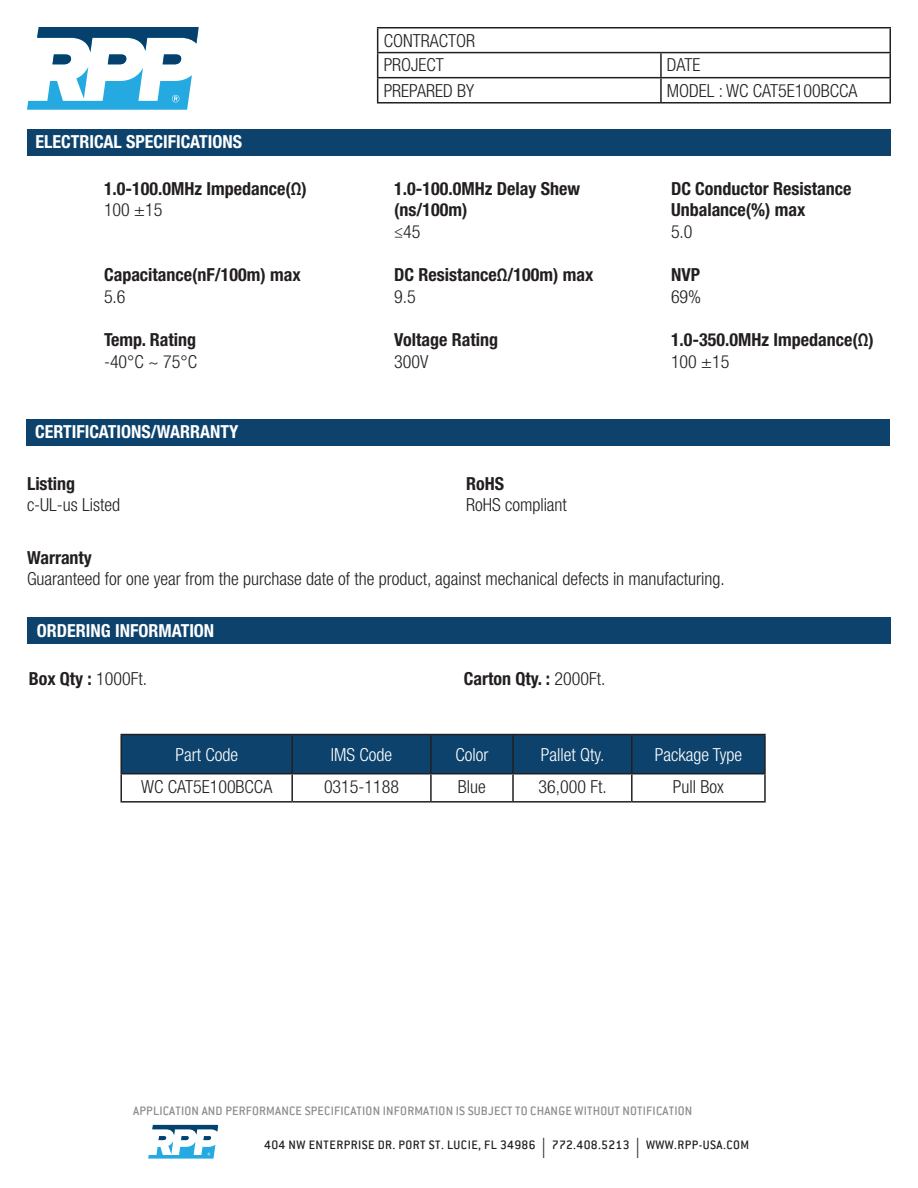
<style>
.page{position:relative;width:918px;height:1188px;background:#fff}
.page>*{position:absolute;margin:0;border:0;box-sizing:border-box;transform-origin:0 0}
.t1{font:300 condensed 18px/24.9px "Helvetica Neue LT Std";color:#231f20}
.t2{font:700 condensed 18px/21.6px "Helvetica Neue LT Std";color:#231f20}
.t3{font:700 condensed 18px "Helvetica Neue LT Std";color:#fff}
.t4{font:300 condensed 18px "Helvetica Neue LT Std";color:#fff}
.t5{font:500 13.5px "Conduit ITC";letter-spacing:.015em;color:#8b8c8e}
.t6{font:500 13.5px "Conduit ITC";letter-spacing:.035em;color:#231f20}
.s1{font-weight:300}
.s2{font-family:"Myriad Pro";font-weight:400;font-size:20.25px}
</style>
<div class="page">
<hr style="left:377px;top:27px;width:284px;height:1px;background:#231f20">
<hr style="left:661px;top:27px;width:230px;height:1px;background:#231f20">
<hr style="left:377px;top:52px;width:284px;height:1px;background:#231f20">
<hr style="left:661px;top:52px;width:230px;height:1px;background:#231f20">
<hr style="left:660px;top:53px;width:2px;height:24px;background:#231f20">
<hr style="left:377px;top:77px;width:284px;height:1px;background:#231f20">
<svg style="left:377px;top:28px;width:1px;height:74px"></svg>
<hr style="left:661px;top:77px;width:230px;height:1px;background:#231f20">
<hr style="left:660px;top:78px;width:2px;height:24px;background:#231f20">
<svg style="left:890px;top:28px;width:1px;height:74px"></svg>
<hr style="left:377px;top:102px;width:284px;height:2px;background:#231f20">
<hr style="left:661px;top:102px;width:230px;height:2px;background:#231f20">
<svg style="left:27px;top:27px;width:172px;height:83px"></svg>
<svg style="left:148px;top:1125px;width:70px;height:34px"></svg>
<div style="left:27px;top:617px;width:864px;height:27px;background:#0d426c"></div>
<div style="left:26px;top:419px;width:864px;height:27px;background:#0d426c"></div>
<div style="left:27px;top:130px;width:864px;height:26px;background:#0d426c"></div>
<div style="left:122px;top:735px;width:642px;height:38px;background:#0d426c"></div>
<hr style="left:120px;top:734px;width:172px;height:1px;background:#231f20">
<hr style="left:120px;top:735px;width:2px;height:38px;background:#231f20">
<hr style="left:292px;top:734px;width:139px;height:1px;background:#231f20">
<hr style="left:291px;top:735px;width:2px;height:38px;background:#231f20">
<hr style="left:431px;top:734px;width:82px;height:1px;background:#231f20">
<hr style="left:430px;top:735px;width:2px;height:38px;background:#231f20">
<hr style="left:513px;top:734px;width:119px;height:1px;background:#231f20">
<hr style="left:512px;top:735px;width:2px;height:38px;background:#231f20">
<hr style="left:632px;top:734px;width:134px;height:1px;background:#231f20">
<hr style="left:631px;top:735px;width:2px;height:38px;background:#231f20">
<hr style="left:764px;top:735px;width:2px;height:38px;background:#231f20">
<hr style="left:120px;top:773px;width:172px;height:1px;background:#231f20">
<hr style="left:120px;top:774px;width:2px;height:27px;background:#231f20">
<hr style="left:292px;top:773px;width:139px;height:1px;background:#231f20">
<hr style="left:291px;top:774px;width:2px;height:27px;background:#231f20">
<hr style="left:431px;top:773px;width:82px;height:1px;background:#231f20">
<hr style="left:430px;top:774px;width:2px;height:27px;background:#231f20">
<hr style="left:513px;top:773px;width:119px;height:1px;background:#231f20">
<hr style="left:512px;top:774px;width:2px;height:27px;background:#231f20">
<hr style="left:632px;top:773px;width:134px;height:1px;background:#231f20">
<hr style="left:631px;top:774px;width:2px;height:27px;background:#231f20">
<hr style="left:764px;top:774px;width:2px;height:27px;background:#231f20">
<hr style="left:120px;top:801px;width:172px;height:2px;background:#231f20">
<hr style="left:292px;top:801px;width:139px;height:2px;background:#231f20">
<hr style="left:431px;top:801px;width:82px;height:2px;background:#231f20">
<hr style="left:513px;top:801px;width:119px;height:2px;background:#231f20">
<hr style="left:632px;top:801px;width:134px;height:2px;background:#231f20">
<p class="t1" style="left:384px;top:28px;width:93px">CONTRACTOR<br>PROJECT</p>
<p class="t1" style="left:667px;top:52px;width:35px">DATE</p>
<p class="t3" style="left:36px;top:131px;width:208px">ELECTRICAL SPECIFICATIONS</p>
<p class="t2" style="left:104px;top:177px;width:204px">1.0-100.0MHz Impedance(Ω)</p>
<p class="t1" style="left:104px;top:197px;width:60px">100 ±15</p>
<p class="t2" style="left:104px;top:264px;width:198px">Capacitance(nF/100m) max</p>
<p class="t1" style="left:104px;top:284px;width:23px">5.6</p>
<p class="t2" style="left:104px;top:329px;width:94px">Temp. Rating</p>
<p class="t1" style="left:104px;top:349px;width:95px">-40°C ~ 75°C</p>
<p class="t1" style="left:384px;top:78px;width:92px">PREPARED BY</p>
<p class="t1" style="left:667px;top:78px;width:192px">MODEL : WC CAT5E100BCCA</p>
<p class="t2" style="left:394px;top:177px;width:187px">1.0-100.0MHz Delay Shew (ns/100m)</p>
<p class="t1" style="left:394px;top:219px;width:28px">≤45</p>
<p class="t2" style="left:394px;top:264px;width:201px">DC ResistanceΩ/100m) max</p>
<p class="t1" style="left:394px;top:284px;width:23px">9.5</p>
<p class="t2" style="left:394px;top:329px;width:105px">Voltage Rating</p>
<p class="t1" style="left:394px;top:349px;width:36px">300V</p>
<p class="t2" style="left:671px;top:177px;width:182px">DC Conductor Resistance</p>
<p class="t2" style="left:671px;top:199px;width:136px">Unbalance(%) max</p>
<p class="t1" style="left:671px;top:219px;width:23px">5.0</p>
<p class="t2" style="left:671px;top:264px;width:31px">NVP</p>
<p class="t1" style="left:671px;top:284px;width:32px">69%</p>
<p class="t2" style="left:671px;top:329px;width:204px">1.0-350.0MHz Impedance(Ω)</p>
<p class="t1" style="left:671px;top:349px;width:60px">100 ±15</p>
<p class="t3" style="left:35px;top:420px;width:205px">CERTIFICATIONS/WARRANTY</p>
<p class="t2" style="left:27px;top:472px;width:50px">Listing</p>
<p class="t1" style="left:27px;top:492px;width:95px">c-UL-us Listed</p>
<p class="t2" style="left:27px;top:546px;width:66px">Warranty</p>
<p class="t1" style="left:27px;top:566px;width:699px">Guaranteed for one year from the purchase date of the product, against mechanical defects in manufacturing.</p>
<p class="t2" style="left:466px;top:472px;width:39px">RoHS</p>
<p class="t1" style="left:466px;top:492px;width:102px">RoHS compliant</p>
<p class="t3" style="left:37px;top:619px;width:179px">ORDERING INFORMATION</p>
<p class="t2" style="left:29px;top:667px;width:120px">Box Qty : <span class="s1">1000Ft.</span></p>
<p class="t2" style="left:464px;top:667px;width:143px">Carton Qty. : <span class="s1">2000Ft.</span></p>
<p class="t4" style="left:175px;top:744px;width:64px">Part Code</p>
<p class="t4" style="left:331px;top:744px;width:63px">IMS Code</p>
<p class="t4" style="left:455px;top:744px;width:34px">Color</p>
<p class="t4" style="left:541px;top:744px;width:65px">Pallet Qty.</p>
<p class="t4" style="left:655px;top:744px;width:89px">Package Type</p>
<p class="t1" style="left:141px;top:774px;width:133px">WC CAT5E100BCCA</p>
<p class="t1" style="left:324px;top:774px;width:77px">0315-1188</p>
<p class="t1" style="left:458px;top:774px;width:29px">Blue</p>
<p class="t1" style="left:539px;top:774px;width:70px">36,000 Ft.</p>
<p class="t1" style="left:673px;top:774px;width:52px">Pull Box</p>
<p class="t5" style="left:133px;top:1103px;width:561px">APPLICATION AND PERFORMANCE SPECIFICATION INFORMATION IS SUBJECT TO CHANGE WITHOUT NOTIFICATION</p>
<p class="t6" style="left:264px;top:1137px;width:486px">404 NW ENTERPRISE DR. PORT ST. LUCIE, FL 34986 <span class="s2">|</span> 772.408.5213 <span class="s2">|</span> WWW.RPP-USA.COM</p>
</div>
